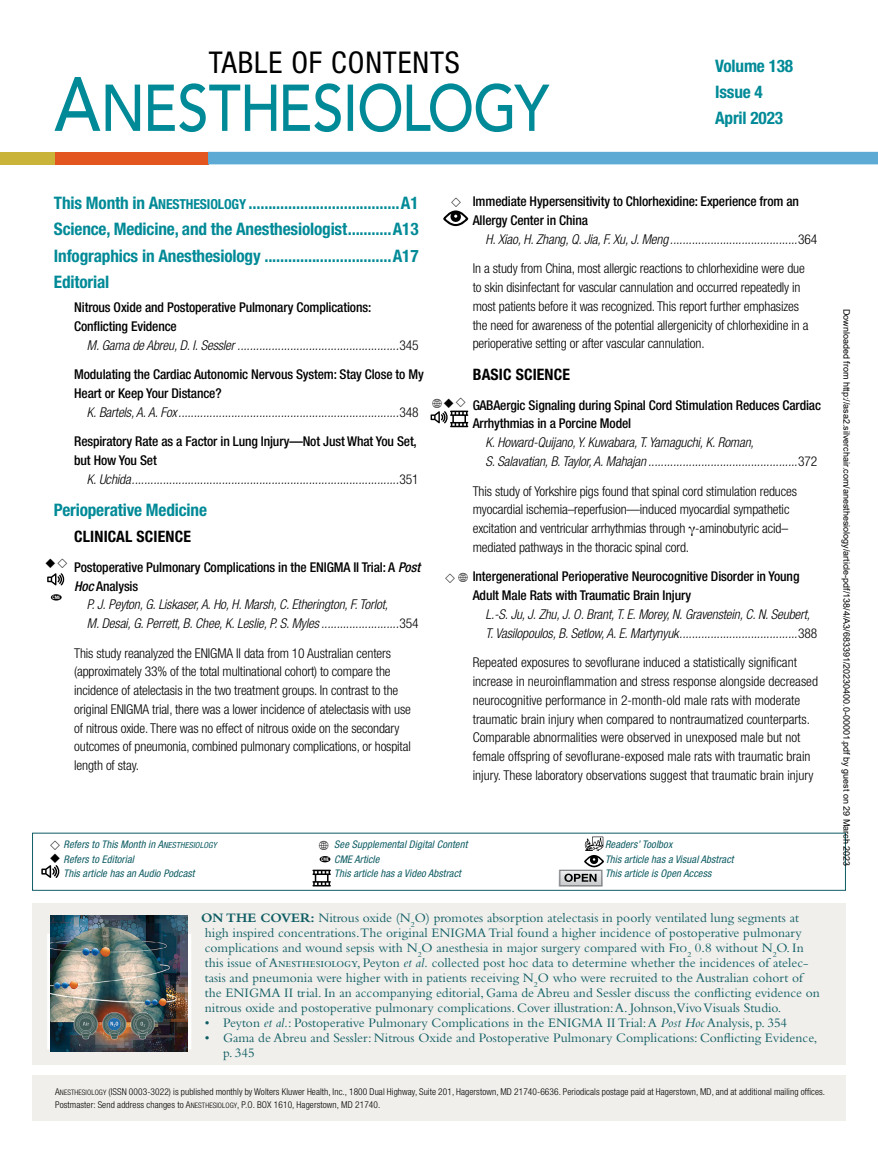
<style>
.page{position:relative;width:878px;height:1175px;background:#fff}
.page>*{position:absolute;margin:0;border:0;box-sizing:border-box;transform-origin:0 0}
.t1{font:condensed 30px "Helvetica Neue LT Std";letter-spacing:.03em;color:#000}
.t2{font:700 condensed 17.25px/26.4px "Helvetica Neue LT Std";letter-spacing:-.01em;color:#008a97}
.t3{font:700 condensed 15.75px "Helvetica Neue LT Std";letter-spacing:.01em;color:#000}
.t4{font:300 condensed 13.5px/18.8px "Helvetica Neue LT Std";letter-spacing:-.01em;color:#000}
.t5{font:italic 300 condensed 13.5px/18.8px "Helvetica Neue LT Std";letter-spacing:-.01em;color:#000}
.t6{font:13.5px/15px "Bembo Std";color:#0f5d64}
.t7{font:500 condensed 13.5px/18.8px "Helvetica Neue LT Std";letter-spacing:-.01em;color:#000}
.t8{font:13.5px/13.2px "Gandhari Unicode";color:#000}
.t9{font:13.5px "Carta Std";color:#000}
.t10{font:italic condensed 10.5px/14.7px "Helvetica Neue LT Std";letter-spacing:.01em;color:#0f5d64}
.t11{font:300 condensed 9.3px/12px "Helvetica Neue LT Std";letter-spacing:.01em;color:#000}
.t12{font:9px "Arial";color:#000}
.s1{font-family:"Helvetica Neue LT Std Bd Cn SC800";font-weight:400;font-stretch:normal;font-size:13.8px}
.s2{font-style:normal}
.s3{font-weight:500;font-style:normal}
.s4{font-style:italic}
.s5{font-family:"Gandhari Unicode";font-weight:400;font-stretch:normal}
.s6{font-family:"Carta Std";font-weight:400;font-stretch:normal}
.s7{font-family:"Carta Std"}
.s8{font-family:"Helvetica Neue LT Std Cn O SC800";font-style:normal;font-stretch:normal;font-size:8.4px}
.s9{font-weight:700}
.s10{font-family:"Helvetica Neue LT Std Lt Cn SC800";font-weight:400;font-stretch:normal;font-size:7.5px}
</style>
<div class="page">
<svg style="left:54px;top:77px;width:495px;height:55px"></svg>
<div style="left:48px;top:152px;width:161px;height:12px;background:#e45620"></div>
<div style="left:0;top:152px;width:54px;height:12px;background:#c9b439"></div>
<div style="left:208px;top:152px;width:670px;height:12px;background:#5dabd4"></div>
<svg style="left:47px;top:573px;width:17px;height:12px"></svg>
<svg style="left:51px;top:594px;width:11px;height:6px"></svg>
<svg style="left:443px;top:210px;width:25px;height:16px"></svg>
<svg style="left:430px;top:410px;width:38px;height:17px"></svg>
<div style="left:32px;top:902px;width:813px;height:162px;background:#f0efeb"></div>
<svg style="left:47px;top:933px;width:144px;height:116px"></svg>
<div style="left:32px;top:1075px;width:813px;height:45px;background:#f0efeb"></div>
<img style="left:51px;top:915px;width:137px;height:136px">
<svg style="left:41px;top:865px;width:18px;height:13px"></svg>
<svg style="left:319px;top:856px;width:11px;height:6px"></svg>
<svg style="left:312px;top:869px;width:18px;height:17px"></svg>
<img style="left:558px;top:869px;width:45px;height:18px">
<div style="left:559px;top:869px;width:43px;height:17px;border:1px solid #808285"></div>
<svg style="left:564px;top:873px;width:32px;height:9px"></svg>
<svg style="left:584px;top:836px;width:20px;height:31px"></svg>
<h1 class="t1" style="left:209px;top:45px;width:253px">TABLE OF CONTENTS</h1>
<p class="t2" style="left:715px;top:52px;width:80px">Volume 138<br>Issue 4<br>April 2023</p>
<p class="t2" style="left:54px;top:189px;width:366px;text-align:justify">This Month in A<span class="s1">NESTHESIOLOGY</span> ......................................A1<br>Science, Medicine, and the Anesthesiologist...........A13<br>Infographics in Anesthesiology ................................A17<br>Editorial</p>
<p class="t7" style="left:74px;top:298px;width:298px">Nitrous Oxide and Postoperative Pulmonary Complications:<br>Conflicting Evidence</p>
<p class="t5" style="left:74px;top:330px;width:351px;line-height:29.5px;text-align:center">M. Gama de Abreu, D. I. Sessler ....................................................<span class="s2">345<br></span><span class="s3">Modulating the Cardiac Autonomic Nervous System: Stay Close to My</span></p>
<p class="t5" style="left:87px;top:384px;width:333px;text-indent:-13px"><span class="s3">Heart or Keep Your Distance?<br></span>K. Bartels, A. A. Fox.......................................................................<span class="s2">348</span></p>
<p class="t7" style="left:74px;top:432px;width:344px">Respiratory Rate as a Factor in Lung Injury—Not Just What You Set, but How You Set</p>
<p class="t5" style="left:87px;top:470px;width:333px">K. Uchida......................................................................................<span class="s2">351</span></p>
<p class="t2" style="left:54px;top:496px;width:155px">Perioperative Medicine</p>
<p class="t3" style="left:74px;top:527px;width:118px">CLINICAL SCIENCE</p>
<p class="t7" style="left:74px;top:557px;width:347px">Postoperative Pulmonary Complications in the ENIGMA II Trial: A <span class="s4">Post</span></p>
<p class="t7" style="left:74px;top:576px;width:66px"><span class="s4">Hoc</span> Analysis</p>
<p class="t5" style="left:87px;top:595px;width:302px">P. J. Peyton, G. Liskaser, A. Ho, H. Marsh, C. Etherington, F. Torlot,</p>
<p class="t5" style="left:87px;top:614px;width:333px">M. Desai, G. Perrett, B. Chee, K. Leslie, P. S. Myles .........................<span class="s2">354</span></p>
<p class="t4" style="left:74px;top:643px;width:338px">This study reanalyzed the ENIGMA II data from 10 Australian centers (approximately 33% of the total multinational cohort) to compare the incidence of atelectasis in the two treatment groups. In contrast to the original ENIGMA trial, there was a lower incidence of atelectasis with use of nitrous oxide. There was no effect of nitrous oxide on the secondary outcomes of pneumonia, combined pulmonary complications, or hospital length of stay.</p>
<p class="t8" style="left:47px;top:557px;width:20px">◆ ◇</p>
<p class="t7" style="left:472px;top:192px;width:328px">Immediate Hypersensitivity to Chlorhexidine: Experience from an<br>Allergy Center in China</p>
<p class="t5" style="left:472px;top:224px;width:346px;line-height:29.5px;text-indent:13px">H. Xiao, H. Zhang, Q. Jia, F. Xu, J. Meng.........................................<span class="s2">364<br>In a study from China, most allergic reactions to chlorhexidine were due</span></p>
<p class="t4" style="left:472px;top:278px;width:337px">to skin disinfectant for vascular cannulation and occurred repeatedly in most patients before it was recognized. This report further emphasizes the need for awareness of the potential allergenicity of chlorhexidine in a perioperative setting or after vascular cannulation.</p>
<p class="t3" style="left:473px;top:365px;width:99px">BASIC SCIENCE</p>
<p class="t7" style="left:473px;top:395px;width:350px">GABAergic Signaling during Spinal Cord Stimulation Reduces Cardiac<br>Arrhythmias in a Porcine Model</p>
<p class="t5" style="left:485px;top:433px;width:333px">K. Howard-Quijano, Y. Kuwabara, T. Yamaguchi, K. Roman,<br>S. Salavatian, B. Taylor, A. Mahajan ................................................<span class="s2">372</span></p>
<p class="t4" style="left:473px;top:481px;width:326px">This study of Yorkshire pigs found that spinal cord stimulation reduces myocardial ischemia–reperfusion—induced myocardial sympathetic excitation and ventricular arrhythmias through <span class="s5">γ</span>-aminobutyric acid– mediated pathways in the thoracic spinal cord.</p>
<p class="t7" style="left:473px;top:567px;width:328px;text-indent:-26px"><span class="s5">◇</span> <span class="s6">•</span> Intergenerational Perioperative Neurocognitive Disorder in Young<br>Adult Male Rats with Traumatic Brain Injury</p>
<p class="t5" style="left:485px;top:605px;width:333px">L.-S. Ju, J. Zhu, J. O. Brant, T. E. Morey, N. Gravenstein, C. N. Seubert,<br>T. Vasilopoulos, B. Setlow, A. E. Martynyuk......................................<span class="s2">388</span></p>
<p class="t4" style="left:473px;top:653px;width:347px">Repeated exposures to sevoflurane induced a statistically significant increase in neuroinflammation and stress response alongside decreased neurocognitive performance in 2-month-old male rats with moderate traumatic brain injury when compared to nontraumatized counterparts.<br>Comparable abnormalities were observed in unexposed male but not female offspring of sevoflurane-exposed male rats with traumatic brain injury. These laboratory observations suggest that traumatic brain injury</p>
<p class="t8" style="left:453px;top:196px;width:8px">◇</p>
<p class="t8" style="left:432px;top:396px;width:33px"><span class="s7">•</span>◆◇</p>
<p class="t10" style="left:63px;top:837px;width:155px">Refers to This Month in A<span class="s8">NESTHESIOLOGY<br></span>Refers to Editorial<br>This article has an Audio Podcast</p>
<p class="t10" style="left:334px;top:837px;width:135px">See Supplemental Digital Content<br>CME Article<br>This article has a Video Abstract</p>
<p class="t10" style="left:605px;top:837px;width:130px">Readers’ Toolbox<br>This article has a Visual Abstract<br>This article is Open Access</p>
<p class="t8" style="left:52px;top:838px;width:8px">◇ ◆</p>
<p class="t9" style="left:319px;top:837px;width:11px">•</p>
<p class="t6" style="left:201px;top:910px;width:620px"><span class="s9">ON THE COVER:</span> Nitrous oxide (N<sub>2</sub>O) promotes absorption atelectasis in poorly ventilated lung segments at high inspired concentrations.The original ENIGMA Trial found a higher incidence of postoperative pulmonary complications and wound sepsis with N<sub>2</sub>O anesthesia in major surgery compared with Fio<sub>2</sub> 0.8 without N<sub>2</sub>O. In this issue of Anesthesiology, Peyton <span class="s4">et al.</span> collected post hoc data to determine whether the incidences of atelec&shy;tasis and pneumonia were higher with in patients receiving N<sub>2</sub>O who were recruited to the Australian cohort of<br>the ENIGMA II trial. In an accompanying editorial, Gama de Abreu and Sessler discuss the conflicting evidence on nitrous oxide and postoperative pulmonary complications. Cover illustration: A. Johnson,Vivo Visuals Studio.</p>
<p class="t6" style="left:205px;top:1015px;width:584px">• Peyton <span class="s4">et al.</span>: Postoperative Pulmonary Complications in the ENIGMA II Trial: A <span class="s4">Post Hoc</span> Analysis, p. 354</p>
<p class="t6" style="left:223px;top:1030px;width:595px;text-indent:-18px">• Gama de Abreu and Sessler: Nitrous Oxide and Postoperative Pulmonary Complications: Conflicting Evidence, p. 345</p>
<p class="t11" style="left:55px;top:1086px;width:771px">A<span class="s10">NESTHESIOLOGY</span> (ISSN 0003-3022) is published monthly by Wolters Kluwer Health, Inc., 1800 Dual Highway, Suite 201, Hagerstown, MD 21740-6636. Periodicals postage paid at Hagerstown, MD, and at additional mailing offices.<br>Postmaster: Send address changes to A<span class="s10">NESTHESIOLOGY</span>, P.O. BOX 1610, Hagerstown, MD 21740.</p>
<p class="t12" style="left:850px;top:308px;width:559px;rotate:90deg">Downloaded from http://asa2.silverchair.com/anesthesiology/article-pdf/138/4/A3/683391/20230400.0-00001.pdf by guest on 29 March 2023</p>
</div>
